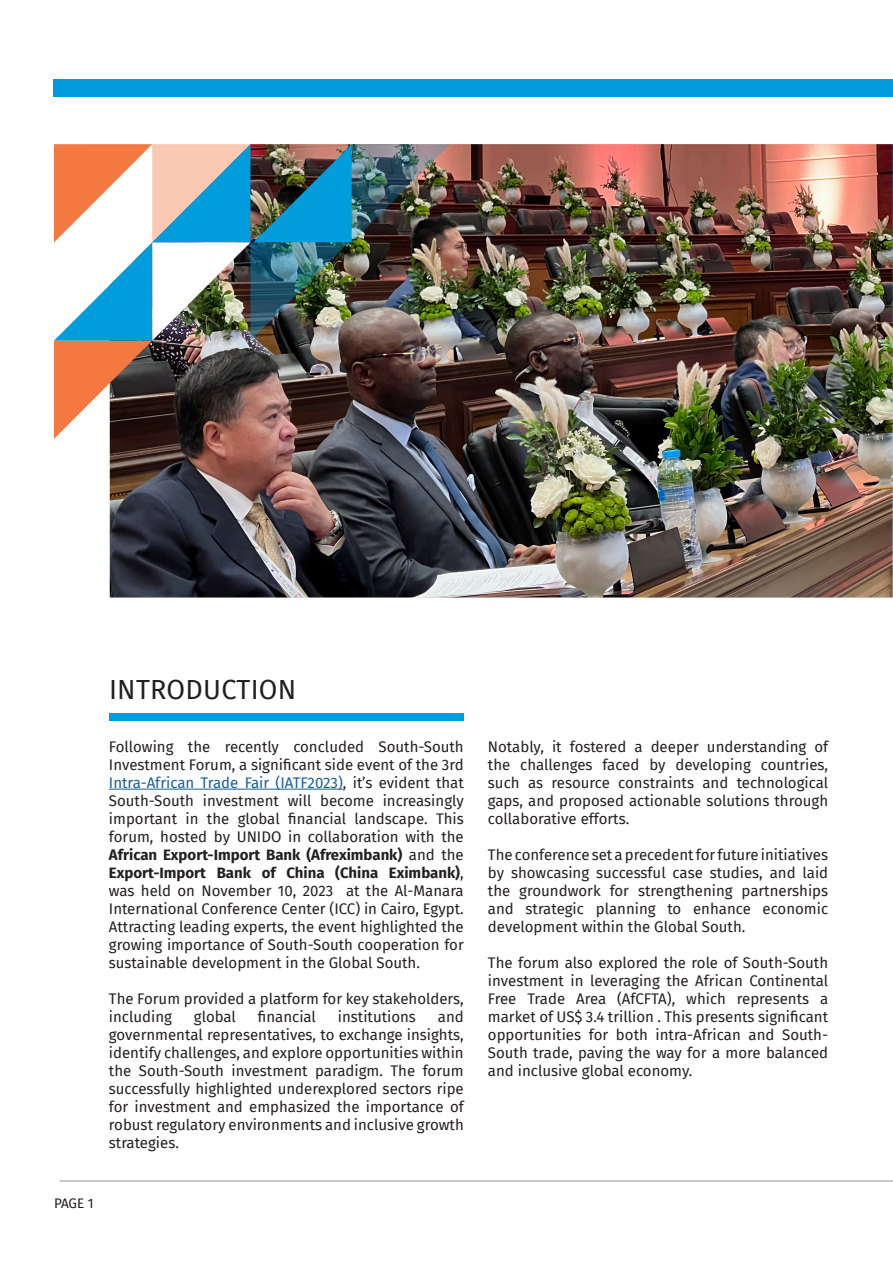
<style>
.page{position:relative;width:893px;height:1263px;background:#fff}
.page>*{position:absolute;margin:0;border:0;box-sizing:border-box;transform-origin:0 0}
.t1{font:27px "Fira Sans";letter-spacing:.01em;color:#231f20}
.t2{font:15px/18px "Fira Sans";color:#231f20;text-align:justify}
.t3{font:13.5px "Fira Sans";color:#231f20}
.s1{color:#175d9e}
.s2{font-weight:700}
</style>
<div class="page">
<img style="left:110px;top:144px;width:783px;height:453px">
<hr style="left:109px;top:789px;width:234px;height:1px;background:#175d9e">
<img style="left:54px;top:144px;width:396px;height:295px">
<div style="left:109px;top:713px;width:355px;height:8px;background:#009cdc"></div>
<div style="left:54px;top:80px;width:839px;height:17px;background:#009cdc"></div>
<hr style="left:892px;top:144px;width:1px;height:316px;background:#009cdc">
<hr style="left:60px;top:1181px;width:833px;height:1px;background:#939598">
<p class="t1" style="left:109px;top:669px;width:189px">INTRODUCTION</p>
<p class="t2" style="left:109px;top:737px;width:356px">Following the recently concluded South-South Investment Forum, a significant side event of the 3rd <span class="s1">Intra-African Trade Fair (IATF2023)</span>, it’s evident that South-South investment will become increasingly important in the global financial landscape. This forum, hosted by UNIDO in collaboration with the <span class="s2">African Export-Import Bank (Afreximbank)</span> and the <span class="s2">Export-Import Bank of China (China Eximbank)</span>, was held on November 10, 2023 at the Al-Manara International Conference Center (ICC) in Cairo, Egypt.<br>Attracting leading experts, the event highlighted the growing importance of South-South cooperation for sustainable development in the Global South.</p>
<p class="t2" style="left:109px;top:989px;width:356px">The Forum provided a platform for key stakeholders, including</p>
<p class="t2" style="left:194px;top:1007px;width:44px">global</p>
<p class="t2" style="left:258px;top:1007px;width:60px">financial</p>
<p class="t2" style="left:338px;top:1007px;width:80px">institutions</p>
<p class="t2" style="left:109px;top:1007px;width:356px;text-indent:329px">and governmental representatives, to exchange insights, identify challenges, and explore opportunities within the South-South investment paradigm. The forum successfully highlighted underexplored sectors ripe for investment and emphasized the importance of robust regulatory environments and inclusive growth strategies.</p>
<p class="t3" style="left:54px;top:1193px;width:41px">PAGE 1</p>
<p class="t2" style="left:488px;top:737px;width:342px">Notably, it fostered a deeper understanding of the challenges faced by developing countries, such as resource constraints and technological gaps, and proposed actionable solutions through collaborative efforts.</p>
<p class="t2" style="left:488px;top:845px;width:342px">The conference set a precedent for future initiatives by showcasing successful case studies, and laid the groundwork for strengthening partnerships and strategic planning to enhance economic development within the Global South.</p>
<p class="t2" style="left:488px;top:953px;width:342px">The forum also explored the role of South-South investment in leveraging the African Continental Free Trade Area (AfCFTA), which represents a market of US$ 3.4 trillion . This presents significant opportunities for both intra-African and South-South trade, paving the way for a more balanced and inclusive global economy.</p>
</div>
